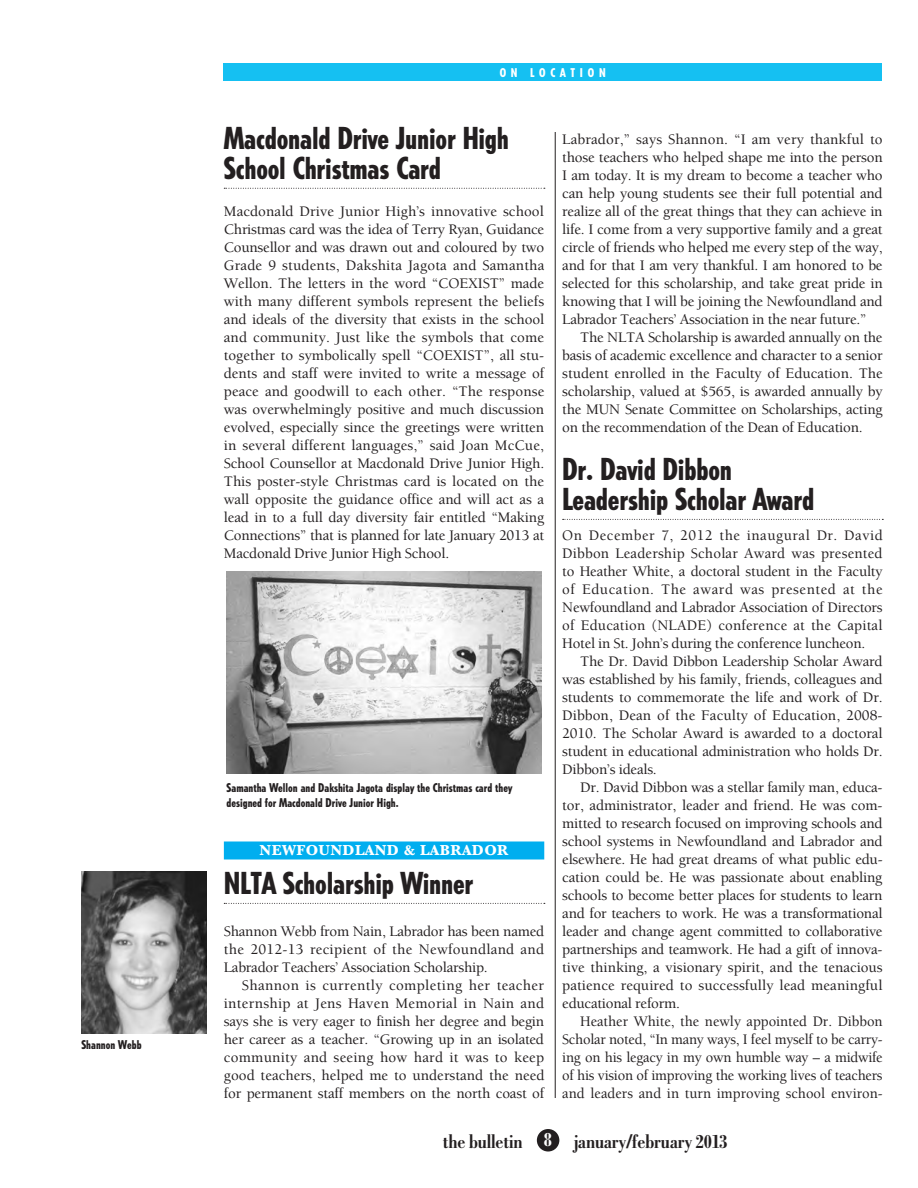
<style>
.page{position:relative;width:918px;height:1188px;background:#fff}
.page>*{position:absolute;margin:0;border:0;box-sizing:border-box;transform-origin:0 0}
.t1{font:800 condensed 30px/30px "Tempo";letter-spacing:-.01em;color:#231f20}
.t2{font:700 condensed 21px "Bodoni";letter-spacing:-.015em;color:#231f20}
.t3{font:500 15px/18px "Berkeley";letter-spacing:-.015em;color:#231f20;text-align:justify}
.t4{font:700 15px "Baskerville";letter-spacing:.025em;color:#fff}
.t5{font:800 condensed 12px/15px "Tempo";color:#231f20}
.t6{font:800 condensed 12px "Tempo";letter-spacing:.4em;color:#fff}
.s1{color:#fff}
</style>
<div class="page">
<div style="left:537px;top:1129px;width:22px;height:23px;background:#231f20;border-radius:50%"></div>
<div style="left:224px;top:63px;width:658px;height:18px;background:#15c0f2"></div>
<svg style="left:224px;top:188px;width:321px;height:1px"></svg>
<div style="left:224px;top:842px;width:320px;height:18px;background:#00aeef"></div>
<svg style="left:224px;top:903px;width:321px;height:1px"></svg>
<svg style="left:563px;top:519px;width:320px;height:1px"></svg>
<hr style="left:555px;top:132px;width:1px;height:966px;background:#231f20">
<img style="left:227px;top:571px;width:314px;height:202px">
<img style="left:82px;top:872px;width:125px;height:161px">
<p class="t5" style="left:81px;top:1037px;width:62px">Shannon Webb</p>
<p class="t6" style="left:500px;top:65px;width:108px">ON LOCATION</p>
<h1 class="t1" style="left:224px;top:122px;width:287px">Macdonald Drive Junior High<br>School Christmas Card</h1>
<p class="t3" style="left:224px;top:203px;width:322px">Macdonald Drive Junior High’s innovative school Christmas card was the idea of Terry Ryan, Guidance Counsellor and was drawn out and coloured by two Grade 9 students, Dakshita Jagota and Samantha Wellon. The letters in the word “COEXIST” made with many different symbols represent the beliefs and ideals of the diversity that exists in the school and community. Just like the symbols that come together to symbolically spell “COEXIST”, all stu&shy;dents and staff were invited to write a message of peace and goodwill to each other. “The response was overwhelmingly positive and much discussion evolved, especially since the greetings were written in several different languages,” said Joan McCue, School Counsellor at Macdonald Drive Junior High.<br>This poster-style Christmas card is located on the wall opposite the guidance office and will act as a lead in to a full day diversity fair entitled “Making Connections” that is planned for late January 2013 at Macdonald Drive Junior High School.</p>
<p class="t5" style="left:227px;top:780px;width:287px">Samantha Wellon and Dakshita Jagota display the Christmas card they designed for Macdonald Drive Junior High.</p>
<p class="t4" style="left:260px;top:842px;width:172px">NEWFOUNDLAND &amp; LAB</p>
<p class="t4" style="left:450px;top:842px;width:59px">RADOR</p>
<h1 class="t1" style="left:224px;top:868px;width:251px">NLTA Scholarship Winner</h1>
<p class="t3" style="left:224px;top:923px;width:322px">Shannon Webb from Nain, Labrador has been named the 2012-13 recipient of the Newfoundland and Labrador Teachers’ Association Scholarship.</p>
<p class="t3" style="left:224px;top:977px;width:322px;text-indent:18px">Shannon is currently completing her teacher internship at Jens Haven Memorial in Nain and says she is very eager to finish her degree and begin her career as a teacher. “Growing up in an isolated community and seeing how hard it was to keep good teachers, helped me to understand the need for permanent staff members on the north coast of</p>
<p class="t3" style="left:562px;top:131px;width:322px">Labrador,” says Shannon. “I am very thankful to those teachers who helped shape me into the person I am today. It is my dream to become a teacher who can help young students see their full potential and realize all of the great things that they can achieve in life. I come from a very supportive family and a great circle of friends who helped me every step of the way, and for that I am very thankful. I am honored to be selected for this scholarship, and take great pride in knowing that I will be joining the Newfoundland and Labrador Teachers’ Association in the near future.”</p>
<p class="t3" style="left:562px;top:329px;width:322px;text-indent:18px">The NLTA Scholarship is awarded annually on the basis of academic excellence and character to a senior student enrolled in the Faculty of Education. The scholarship, valued at $565, is awarded annually by the MUN Senate Committee on Scholarships, acting on the recommendation of the Dean of Education.</p>
<h1 class="t1" style="left:562px;top:454px;width:254px">Dr. David Dibbon<br>Leadership Scholar Award</h1>
<p class="t3" style="left:562px;top:527px;width:322px">On December 7, 2012 the inaugural Dr. David Dibbon Leadership Scholar Award was presented to Heather White, a doctoral student in the Faculty of Education. The award was presented at the Newfoundland and Labrador Association of Directors of Education (NLADE) conference at the Capital Hotel in St. John’s during the conference luncheon.</p>
<p class="t3" style="left:562px;top:653px;width:322px;text-indent:18px">The Dr. David Dibbon Leadership Scholar Award was established by his family, friends, colleagues and students to commemorate the life and work of Dr.<br>Dibbon, Dean of the Faculty of Education, 2008- 2010. The Scholar Award is awarded to a doctoral student in educational administration who holds Dr.<br>Dibbon’s ideals.</p>
<p class="t3" style="left:562px;top:779px;width:322px;text-indent:18px">Dr. David Dibbon was a stellar family man, educa&shy;tor, administrator, leader and friend. He was com&shy;mitted to research focused on improving schools and school systems in Newfoundland and Labrador and elsewhere. He had great dreams of what public edu&shy;cation could be. He was passionate about enabling schools to become better places for students to learn and for teachers to work. He was a transformational leader and change agent committed to collaborative partnerships and teamwork. He had a gift of innova&shy;tive thinking, a visionary spirit, and the tenacious patience required to successfully lead meaningful educational reform.</p>
<p class="t3" style="left:562px;top:1013px;width:322px;text-indent:18px">Heather White, the newly appointed Dr. Dibbon Scholar noted, “In many ways, I feel myself to be carry&shy;ing on his legacy in my own humble way – a midwife of his vision of improving the working lives of teachers and leaders and in turn improving school environ-</p>
<h2 class="t2" style="left:443px;top:1130px;width:286px">the bulletin <span class="s1">8</span> january/february 2013</h2>
</div>
